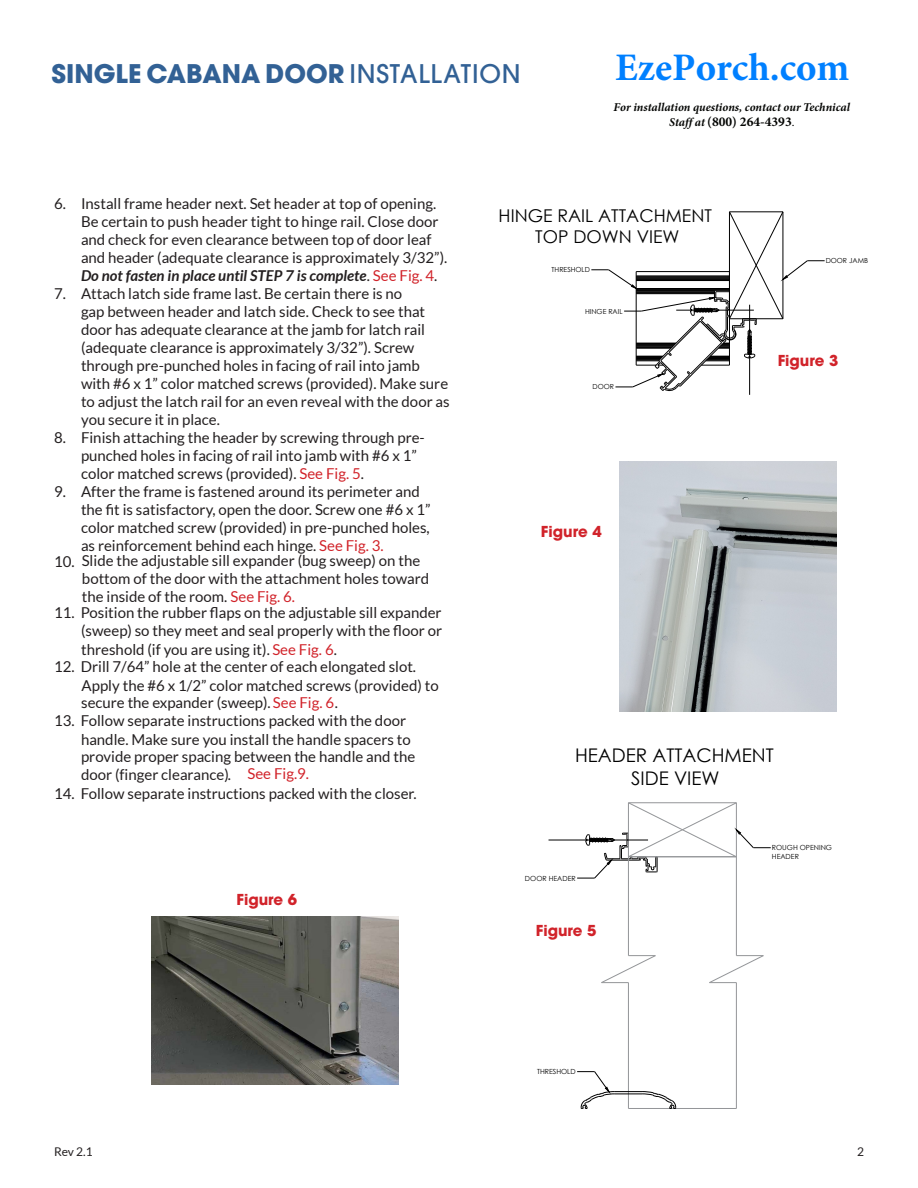
<style>
.page{position:relative;width:918px;height:1188px;background:#fff}
.page>*{position:absolute;margin:0;border:0;box-sizing:border-box;transform-origin:0 0}
.t1{font:700 39px "Minion Pro";color:#0080ff}
.t2{font:700 25.5px "ITC Avant Garde Pro";color:#326195}
.t3{font:18.75px/22.8px "Century Gothic";color:#000;text-align:center}
.t4{font:17.7px "Century Gothic";color:#000}
.t5{font:15px/18px "Lato";color:#231f20}
.t6{font:15px/18px "Lato";color:#242021}
.t7{font:700 15px "ITC Avant Garde Pro";color:#d1232a}
.t8{font:15px "Lato";color:#d1232a}
.t9{font:700 13.5px "Minion Pro";color:#040503}
.t10{font:italic 700 12px "Minion Pro";color:#040503}
.t11{font:12px "Lato";color:#242021}
.t12{font:12px "Lato";color:#231f20}
.t13{font:7.05px/8.4px "Century Gothic";color:#000}
.s1{font-weight:500}
.s2{font-style:italic;font-size:12px}
.s3{font-weight:400;font-size:12px}
.s4{font-weight:700;font-style:italic}
.s5{color:#d1232a}
.s6{color:#242021}
.s7{color:#231f20}
</style>
<div class="page">
<hr style="left:749px;top:305px;width:1px;height:90px;background:#000">
<svg style="left:591px;top:211px;width:234px;height:181px"></svg>
<hr style="left:628px;top:857px;width:1px;height:99px;background:#939598">
<hr style="left:736px;top:857px;width:1px;height:99px;background:#939598">
<hr style="left:736px;top:983px;width:1px;height:125px;background:#939598">
<hr style="left:628px;top:1108px;width:108px;height:1px;background:#939598">
<hr style="left:628px;top:983px;width:1px;height:125px;background:#939598">
<hr style="left:549px;top:840px;width:99px;height:1px;background:#000">
<svg style="left:577px;top:802px;width:194px;height:77px"></svg>
<svg style="left:577px;top:1071px;width:99px;height:38px"></svg>
<svg style="left:601px;top:955px;width:55px;height:28px"></svg>
<svg style="left:709px;top:955px;width:55px;height:28px"></svg>
<img style="left:620px;top:461px;width:216px;height:251px">
<img style="left:151px;top:917px;width:248px;height:167px">
<h2 class="t2" style="left:52px;top:57px;width:470px">SINGLE CABANA DOOR <span class="s1">INSTALLATION</span></h2>
<h1 class="t1" style="left:615px;top:40px;width:236px">EzePorch.com</h1>
<p class="t10" style="left:614px;top:99px;width:238px">For installation questions, contact our Technical</p>
<p class="t9" style="left:669px;top:112px;width:127px"><span class="s2">Staff at</span> (800) 264-4393<span class="s3">.</span></p>
<p class="t5" style="left:81px;top:194px;width:368px;text-indent:-27px">6. Install frame header next. Set header at top of opening.<br>Be certain to push header tight to hinge rail. Close door and check for even clearance between top of door leaf and header (adequate clearance is approximately 3/32”).<br><span class="s4">Do not fasten in place until STEP 7 is complete</span>. <span class="s5">See Fig. 4</span>.</p>
<p class="t5" style="left:81px;top:284px;width:370px;text-indent:-27px">7. Attach latch side frame last. Be certain there is no<br>gap between header and latch side. Check to see that door has adequate clearance at the jamb for latch rail (adequate clearance is approximately 3/32”). Screw through pre-punched holes in facing of rail into jamb <span class="s6">with #6 x 1” color matched screws (provided). Make sure to adjust the latch rail for an even reveal with the door as you secure it in place.</span></p>
<p class="t5" style="left:81px;top:428px;width:345px;text-indent:-27px">8. Finish attaching the header by screwing through pre&shy;punched holes in facing of rail into jamb with #6 x 1” color matched screws (provided). <span class="s5">See Fig. 5</span>.</p>
<p class="t5" style="left:81px;top:482px;width:351px;text-indent:-27px">9. After the frame is fastened around its perimeter and the fit is satisfactory, open the door. Screw one #6 x 1” color matched screw (provided) in pre-punched holes, as reinforcement behind each hinge. <span class="s5">See Fig. 3.</span></p>
<p class="t6" style="left:82px;top:552px;width:349px;text-indent:-28px"><span class="s7">10.</span> Slide the adjustable sill expander (bug sweep) on the bottom of the door with the attachment holes toward the inside of the room. <span class="s5">See Fig. 6.</span></p>
<p class="t5" style="left:81px;top:604px;width:363px;text-align:justify;text-indent:-27px">11. Position the rubber flaps on the adjustable sill expander (sweep) so they meet and seal properly with the floor or threshold (if you are using it). <span class="s5">See Fig. 6</span>.</p>
<p class="t5" style="left:81px;top:657px;width:359px;text-indent:-27px">12. Drill 7/64” hole at the center of each elongated slot.<br>Apply the #6 x 1/2” color matched screws (provided) to secure the expander (sweep). <span class="s5">See Fig. 6</span>.</p>
<p class="t5" style="left:81px;top:711px;width:331px;line-height:18.9px;text-indent:-27px">13. Follow separate instructions packed with the door handle. Make sure you install the handle spacers to</p>
<p class="t5" style="left:81px;top:748px;width:336px;line-height:17.5px">provide proper spacing between the handle and the <span class="s6">door (finger clearance).</span></p>
<p class="t5" style="left:54px;top:784px;width:364px">14. Follow separate instructions packed with the closer.</p>
<p class="t8" style="left:248px;top:765px;width:63px">See Fig.9.</p>
<p class="t7" style="left:236px;top:890px;width:62px">Figure 6</p>
<p class="t4" style="left:499px;top:203px;width:215px">HINGE RAIL ATTACHMENT</p>
<p class="t4" style="left:535px;top:224px;width:146px">TOP DOWN VIEW</p>
<p class="t13" style="left:552px;top:266px;width:40px">THRESHOLD</p>
<p class="t13" style="left:585px;top:308px;width:39px">HINGE RAIL</p>
<p class="t13" style="left:593px;top:383px;width:23px">DOOR</p>
<p class="t7" style="left:541px;top:521px;width:62px">Figure 4</p>
<p class="t13" style="left:826px;top:257px;width:44px">DOOR JAMB</p>
<p class="t7" style="left:778px;top:350px;width:62px">Figure 3</p>
<p class="t3" style="left:575px;top:745px;width:200px">HEADER ATTACHMENT<br>SIDE VIEW</p>
<p class="t13" style="left:525px;top:875px;width:52px">DOOR HEADER</p>
<p class="t7" style="left:536px;top:921px;width:62px">Figure 5</p>
<p class="t13" style="left:772px;top:844px;width:62px">ROUGH OPENING<br>HEADER</p>
<p class="t13" style="left:537px;top:1068px;width:40px">THRESHOLD</p>
<p class="t11" style="left:68px;top:1145px;width:26px">v 2.1</p>
<p class="t12" style="left:857px;top:1145px;width:8px">2</p>
</div>
